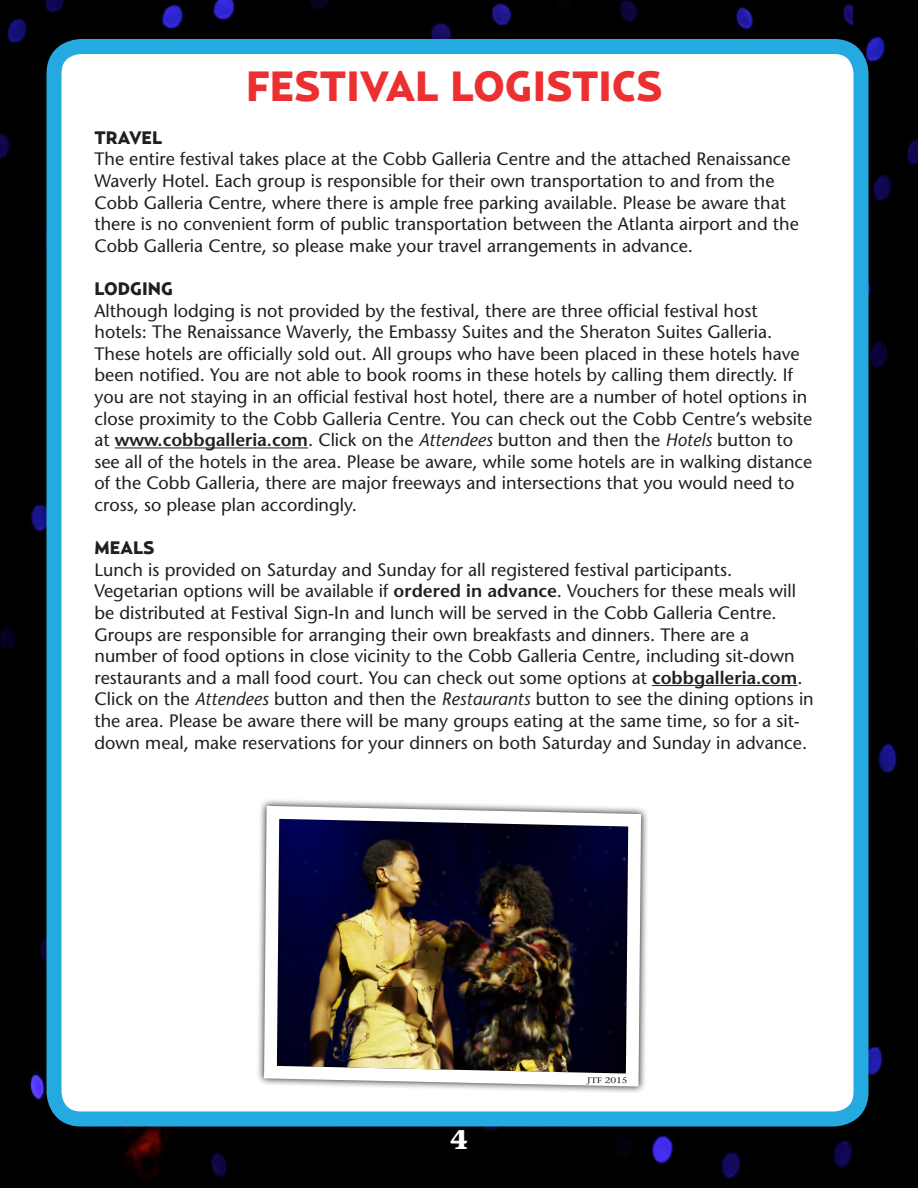
<style>
.page{position:relative;width:918px;height:1188px;background:#fff}
.page>*{position:absolute;margin:0;border:0;box-sizing:border-box;transform-origin:0 0}
.t1{font:900 42px "Relay";color:#ec3032}
.t2{font:700 27px "Stone Informal Std";color:#fff}
.t3{font:500 18px/21.6px "Stone Sans Std";color:#231f20}
.t4{font:900 18px "Relay";color:#231f20}
.t5{font:500 8.25px "Stone Serif Std";color:#231f20;scale:1.2 1}
.s1{font-weight:600}
.s2{font-style:italic}
</style>
<div class="page">
<div style="left:0;top:0;width:854px;height:648px;background:#000"></div>
<img style="left:854px;top:0;width:64px;height:648px">
<div style="left:0;top:648px;width:918px;height:540px;background:#000"></div>
<div style="left:54px;top:46px;width:807px;height:1073px;background:#fff;border-radius:27px"></div>
<div style="left:46px;top:39px;width:822px;height:1087px;border:15px solid #24aae1;border-radius:27px"></div>
<hr style="left:115px;top:448px;width:193px;height:1px;background:#231f20">
<hr style="left:652px;top:685px;width:145px;height:1px;background:#231f20">
<img style="left:258px;top:800px;width:389px;height:388px">
<p class="t1" style="left:246px;top:61px;width:418px">FESTIVAL LOGISTICS</p>
<p class="t4" style="left:94px;top:127px;width:69px">TRAVEL</p>
<p class="t3" style="left:94px;top:148px;width:706px">The entire festival takes place at the Cobb Galleria Centre and the attached Renaissance Waverly Hotel. Each group is responsible for their own transportation to and from the Cobb Galleria Centre, where there is ample free parking available. Please be aware that there is no convenient form of public transportation between the Atlanta airport and the Cobb Galleria Centre, so please make your travel arrangements in advance.</p>
<p class="t4" style="left:94px;top:278px;width:80px">LODGING</p>
<p class="t3" style="left:94px;top:300px;width:719px">Although lodging is not provided by the festival, there are three official festival host hotels: The Renaissance Waverly, the Embassy Suites and the Sheraton Suites Galleria.<br>These hotels are officially sold out. All groups who have been placed in these hotels have been notified. You are not able to book rooms in these hotels by calling them directly. If you are not staying in an official festival host hotel, there are a number of hotel options in close proximity to the Cobb Galleria Centre. You can check out the Cobb Centre’s website at <span class="s1">www.cobbgalleria.com</span>. Click on the <span class="s2">Attendees</span> button and then the <span class="s2">Hotels</span> button to see all of the hotels in the area. Please be aware, while some hotels are in walking distance of the Cobb Galleria, there are major freeways and intersections that you would need to cross, so please plan accordingly.</p>
<p class="t4" style="left:94px;top:537px;width:62px">MEALS</p>
<p class="t3" style="left:94px;top:559px;width:721px">Lunch is provided on Saturday and Sunday for all registered festival participants.<br>Vegetarian options will be available if <span class="s1">ordered in advance</span>. Vouchers for these meals will be distributed at Festival Sign-In and lunch will be served in the Cobb Galleria Centre.<br>Groups are responsible for arranging their own breakfasts and dinners. There are a number of food options in close vicinity to the Cobb Galleria Centre, including sit-down restaurants and a mall food court. You can check out some options at <span class="s1">cobbgalleria.com</span>.<br>Click on the <span class="s2">Attendees</span> button and then the <span class="s2">Restaurants</span> button to see the dining options in the area. Please be aware there will be many groups eating at the same time, so for a sit&shy;down meal, make reservations for your dinners on both Saturday and Sunday in advance.</p>
<h2 class="t2" style="left:450px;top:1123px;width:19px">4</h2>
<p class="t5" style="left:588px;top:1075px;width:35px;rotate:2deg">JTF 2015</p>
</div>
